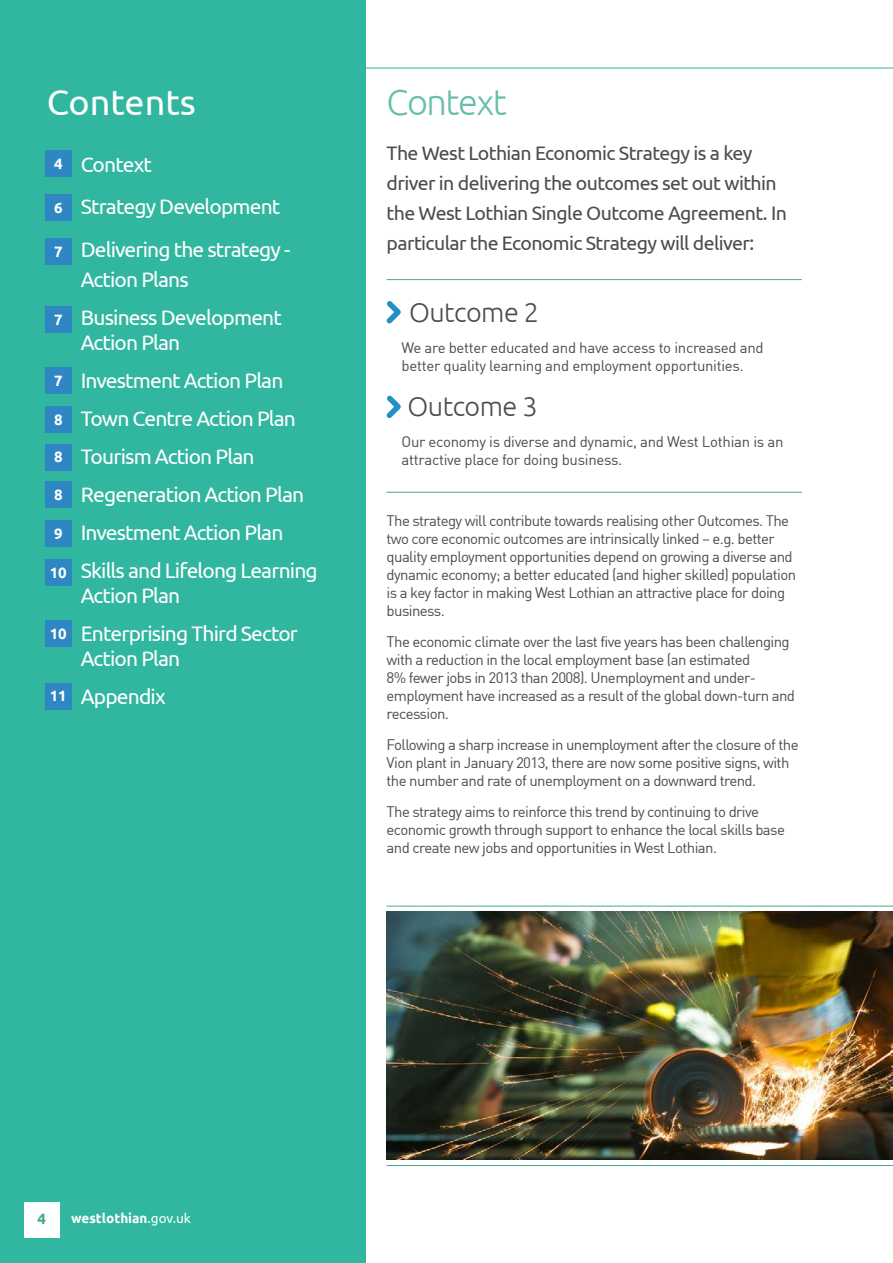
<style>
.page{position:relative;width:893px;height:1263px;background:#fff}
.page>*{position:absolute;margin:0;border:0;box-sizing:border-box;transform-origin:0 0}
.t1{font:36px "Ubuntu";color:#fff}
.t2{font:300 36px "Ubuntu";letter-spacing:-.04em;color:#66bfab}
.t3{font:300 27px "Ubuntu";letter-spacing:-.02em;color:#4b4c4d}
.t4{font:21px/25.2px "Ubuntu";letter-spacing:-.04em;color:#fff}
.t5{font:19.5px/30px "Ubuntu";letter-spacing:-.03em;color:#4b4c4d}
.t6{font:15px/18px "DIN";letter-spacing:-.04em;color:#4b4c4d}
.t7{font:15px/18px "DIN";letter-spacing:-.02em;color:#4b4c4d}
.t8{font:700 15px "Ubuntu";color:#fff}
.t9{font:700 15px "Ubuntu";color:#45ab8c}
.t10{font:700 13.5px "Ubuntu";color:#fff}
.s1{font-weight:400}
</style>
<div class="page">
<hr style="left:0;top:68px;width:893px;height:1px;background:#31b69f">
<div style="left:0;top:0;width:366px;height:1263px;background:#31b69f"></div>
<svg style="left:386px;top:301px;width:15px;height:23px"></svg>
<svg style="left:386px;top:395px;width:15px;height:24px"></svg>
<div style="left:24px;top:1202px;width:36px;height:35px;background:#fff"></div>
<hr style="left:387px;top:279px;width:415px;height:1px;background:#45ab8c">
<hr style="left:387px;top:492px;width:415px;height:1px;background:#45ab8c">
<img style="left:387px;top:912px;width:506px;height:248px">
<hr style="left:387px;top:906px;width:506px;height:1px;background:#45ab8c">
<hr style="left:387px;top:1165px;width:506px;height:1px;background:#45ab8c">
<div style="left:45px;top:150px;width:27px;height:27px;background:#2e87c2"></div>
<div style="left:45px;top:194px;width:27px;height:26px;background:#2e87c2"></div>
<div style="left:45px;top:239px;width:27px;height:26px;background:#2e87c2"></div>
<div style="left:45px;top:307px;width:27px;height:26px;background:#2e87c2"></div>
<div style="left:45px;top:367px;width:27px;height:27px;background:#2e87c2"></div>
<div style="left:45px;top:407px;width:27px;height:26px;background:#2e87c2"></div>
<div style="left:45px;top:444px;width:27px;height:26px;background:#2e87c2"></div>
<div style="left:45px;top:481px;width:27px;height:26px;background:#2e87c2"></div>
<div style="left:45px;top:520px;width:27px;height:27px;background:#2e87c2"></div>
<div style="left:45px;top:560px;width:27px;height:26px;background:#2e87c2"></div>
<div style="left:45px;top:620px;width:27px;height:27px;background:#2e87c2"></div>
<div style="left:45px;top:684px;width:27px;height:26px;background:#2e87c2"></div>
<p class="t1" style="left:47px;top:81px;width:151px">Contents</p>
<p class="t8" style="left:54px;top:154px;width:10px">4</p>
<p class="t8" style="left:54px;top:198px;width:10px">6</p>
<p class="t8" style="left:54px;top:243px;width:10px">7</p>
<p class="t8" style="left:54px;top:311px;width:10px">7</p>
<p class="t8" style="left:54px;top:371px;width:10px">7</p>
<p class="t8" style="left:54px;top:411px;width:10px">8</p>
<p class="t8" style="left:54px;top:448px;width:10px">8</p>
<p class="t8" style="left:54px;top:485px;width:10px">8</p>
<p class="t8" style="left:54px;top:524px;width:10px">9</p>
<p class="t8" style="left:50px;top:564px;width:19px">10</p>
<p class="t8" style="left:50px;top:625px;width:19px">10</p>
<p class="t8" style="left:50px;top:686px;width:19px">11</p>
<p class="t4" style="left:81px;top:151px;width:73px">Context</p>
<p class="t4" style="left:81px;top:194px;width:201px">Strategy Development</p>
<p class="t4" style="left:81px;top:234px;width:211px;line-height:30px">Delivering the strategy -<br>Action Plans</p>
<p class="t4" style="left:81px;top:304px;width:203px">Business Development</p>
<p class="t4" style="left:81px;top:329px;width:101px">Action Plan</p>
<p class="t4" style="left:81px;top:367px;width:204px">Investment Action Plan</p>
<p class="t4" style="left:81px;top:405px;width:217px">Town Centre Action Plan</p>
<p class="t4" style="left:81px;top:443px;width:175px">Tourism Action Plan</p>
<p class="t4" style="left:81px;top:481px;width:225px">Regeneration Action Plan</p>
<p class="t4" style="left:81px;top:519px;width:204px">Investment Action Plan</p>
<p class="t4" style="left:81px;top:557px;width:238px">Skills and Lifelong Learning<br>Action Plan</p>
<p class="t4" style="left:81px;top:620px;width:219px">Enterprising Third Sector<br>Action Plan</p>
<p class="t4" style="left:81px;top:683px;width:86px">Appendix</p>
<p class="t2" style="left:387px;top:81px;width:122px">Context</p>
<p class="t5" style="left:387px;top:137px;width:402px">The West Lothian Economic Strategy is a key driver in delivering the outcomes set out within the West Lothian Single Outcome Agreement. In particular the Economic Strategy will deliver:</p>
<p class="t3" style="left:409px;top:296px;width:132px">Outcome 2</p>
<p class="t7" style="left:402px;top:338px;width:364px">We are better educated and have access to increased and better quality learning and employment opportunities.</p>
<p class="t3" style="left:408px;top:390px;width:132px">Outcome 3</p>
<p class="t7" style="left:402px;top:432px;width:383px">Our economy is diverse and dynamic, and West Lothian is an attractive place for doing business.</p>
<p class="t6" style="left:387px;top:512px;width:411px">The strategy will contribute towards realising other Outcomes. The two core economic outcomes are intrinsically linked – e.g. better quality employment opportunities depend on growing a diverse and dynamic economy; a better educated (and higher skilled) population is a key factor in making West Lothian an attractive place for doing business.</p>
<p class="t6" style="left:387px;top:632px;width:410px">The economic climate over the last five years has been challenging with a reduction in the local employment base (an estimated<br>8% fewer jobs in 2013 than 2008). Unemployment and under&shy;employment have increased as a result of the global down-turn and recession.</p>
<p class="t6" style="left:387px;top:735px;width:414px">Following a sharp increase in unemployment after the closure of the<br>Vion plant in January 2013, there are now some positive signs, with the number and rate of unemployment on a downward trend.</p>
<p class="t6" style="left:387px;top:802px;width:400px">The strategy aims to reinforce this trend by continuing to drive economic growth through support to enhance the local skills base and create new jobs and opportunities in West Lothian.</p>
<p class="t9" style="left:37px;top:1209px;width:10px">4</p>
<p class="t10" style="left:71px;top:1210px;width:121px">westlothian<span class="s1">.gov.uk</span></p>
</div>
